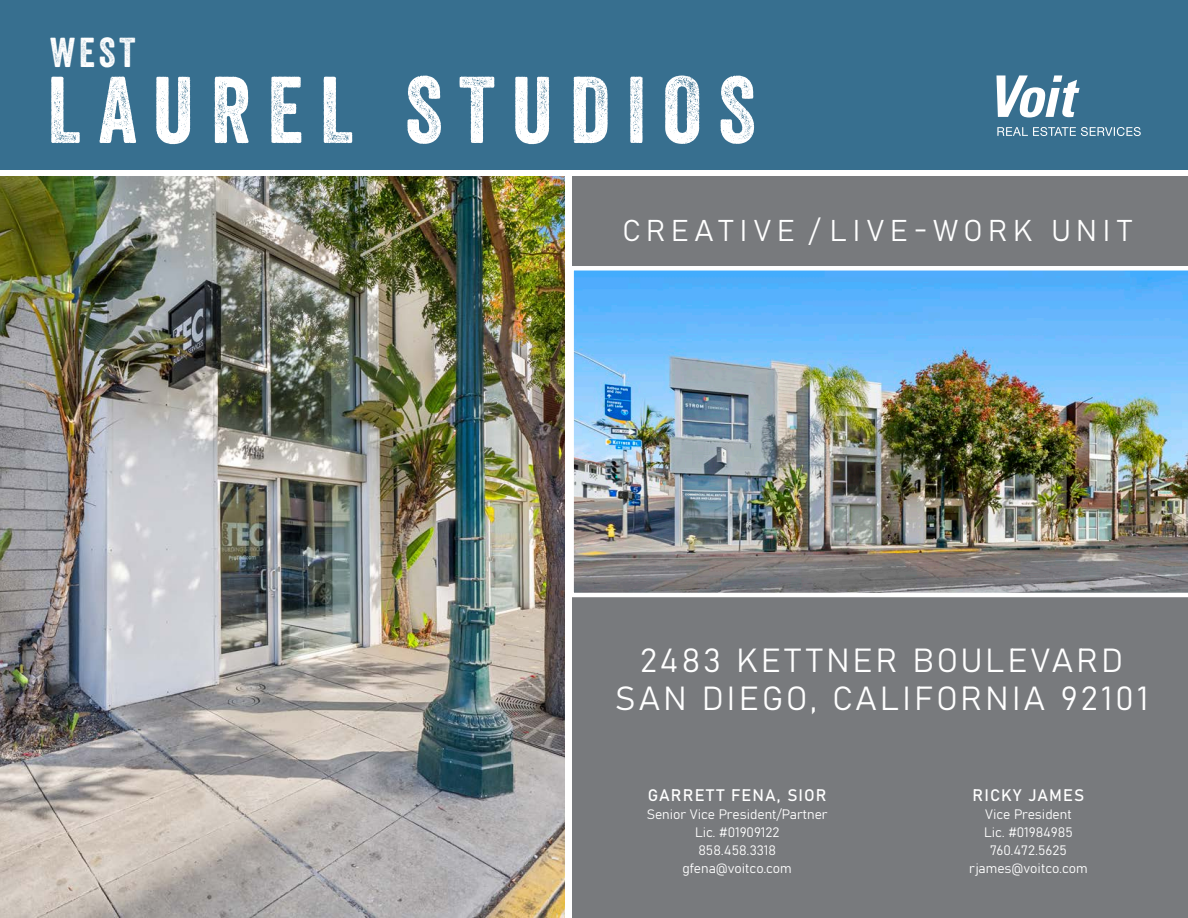
<style>
.page{position:relative;width:1188px;height:918px;background:#fff}
.page>*{position:absolute;margin:0;border:0;box-sizing:border-box;transform-origin:0 0}
.t1{font:91.5px "Veneer";letter-spacing:.18em;color:#fff}
.t2{font:40.5px "Veneer";color:#fff}
.t3{font:33px "Bahnschrift";letter-spacing:.1em;color:#fff}
.t4{font:29.7px "Bahnschrift";letter-spacing:.19em;color:#fff}
.Broker_Name{font:16.5px "Bahnschrift";letter-spacing:.07em;color:#fff}
.Broker_Name-2{font:13.5px "Bahnschrift";color:#fff}
</style>
<div class="page">
<div style="left:0;top:0;width:1188px;height:170px;background:#376f8f"></div>
<div style="left:572px;top:176px;width:616px;height:742px;background:#787a7d"></div>
<img style="left:0;top:176px;width:565px;height:742px">
<img style="left:572px;top:266px;width:616px;height:331px">
<svg style="left:997px;top:127px;width:144px;height:9px"></svg>
<svg style="left:996px;top:75px;width:84px;height:43px"></svg>
<p class="t2" style="left:50px;top:28px;width:87px">WEST</p>
<p class="t1" style="left:47px;top:54px;width:710px">LAUREL STUDIOS</p>
<p class="t4" style="left:623px;top:208px;width:511px">CREATIVE / LIVE-WORK UNIT</p>
<p class="t3" style="left:640px;top:635px;width:484px">2483 KETTNER BOULEVARD</p>
<p class="t3" style="left:615px;top:673px;width:534px">SAN DIEGO, CALIFORNIA 92101</p>
<p class="Broker_Name" style="left:648px;top:782px;width:181px">GARRETT FENA, SIOR</p>
<p class="Broker_Name-2" style="left:647px;top:804px;width:182px">Senior Vice President/Partner</p>
<p class="Broker_Name-2" style="left:695px;top:822px;width:86px">Lic. #01909122</p>
<p class="Broker_Name-2" style="left:698px;top:840px;width:79px">858.458.3318</p>
<p class="Broker_Name-2" style="left:683px;top:858px;width:111px">gfena@voitco.com</p>
<p class="Broker_Name" style="left:972px;top:782px;width:114px">RICKY JAMES</p>
<p class="Broker_Name-2" style="left:985px;top:804px;width:88px">Vice President</p>
<p class="Broker_Name-2" style="left:984px;top:822px;width:90px">Lic. #01984985</p>
<p class="Broker_Name-2" style="left:990px;top:840px;width:78px">760.472.5625</p>
<p class="Broker_Name-2" style="left:969px;top:858px;width:120px">rjames@voitco.com</p>
</div>
